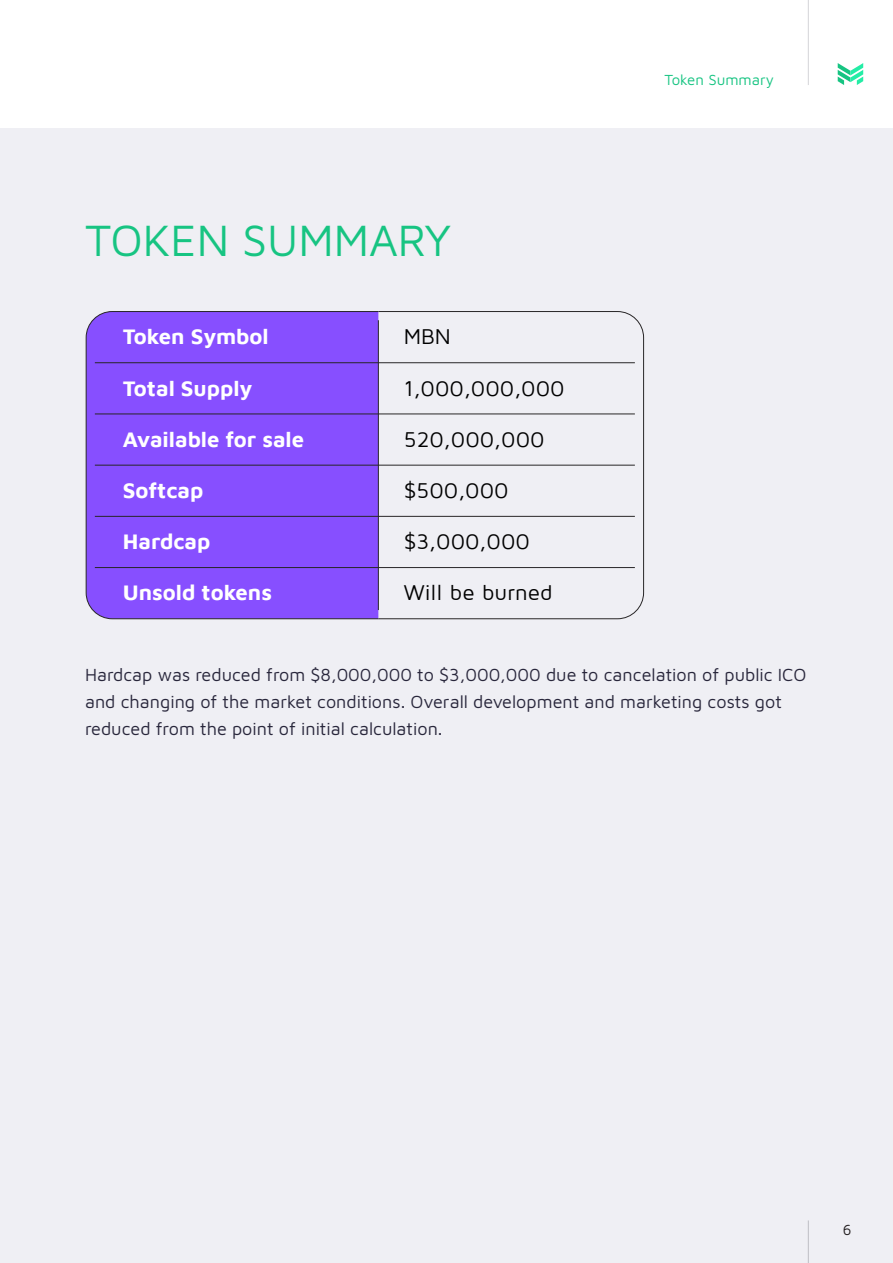
<style>
.page{position:relative;width:893px;height:1263px;background:#efeff4}
.page>*{position:absolute;margin:0;border:0;box-sizing:border-box;transform-origin:0 0}
.t1{font:45px "Maven Pro";color:#17c482}
.t2{font:700 22.05px "Maven Pro";color:#fff}
.t3{font:22.05px "Maven Pro";color:#000}
.t4{font:18px/27px "Maven Pro";color:#28263b}
.t5{font:15px "Maven Pro";color:#17c482}
.t6{font:15px "Maven Pro";color:#231f20}
</style>
<div class="page">
<div style="left:0;top:0;width:893px;height:128px;background:#fff"></div>
<svg style="left:838px;top:63px;width:25px;height:22px"></svg>
<hr style="left:808px;top:0;width:1px;height:85px;background:#d4d4d8">
<hr style="left:808px;top:1220px;width:1px;height:43px;background:#bebec4">
<svg style="left:379px;top:311px;width:265px;height:309px"></svg>
<div style="left:85px;top:311px;width:294px;height:309px;background:#874fff"></div>
<h1 class="t1" style="left:85px;top:210px;width:368px">TOKEN SUMMARY</h1>
<p class="t2" style="left:123px;top:321px;width:147px">Token Symbol</p>
<p class="t2" style="left:123px;top:372px;width:131px">Total Supply</p>
<p class="t2" style="left:123px;top:424px;width:183px">Available for sale</p>
<p class="t2" style="left:123px;top:475px;width:82px">Softcap</p>
<p class="t2" style="left:123px;top:526px;width:89px">Hardcap</p>
<p class="t2" style="left:123px;top:577px;width:151px">Unsold tokens</p>
<p class="t3" style="left:404px;top:325px;width:49px">MBN</p>
<p class="t3" style="left:404px;top:377px;width:162px">1,000,000,000</p>
<p class="t3" style="left:404px;top:428px;width:142px">520,000,000</p>
<p class="t3" style="left:404px;top:479px;width:106px">$500,000</p>
<p class="t3" style="left:404px;top:530px;width:128px">$3,000,000</p>
<p class="t3" style="left:404px;top:581px;width:150px">Will be burned</p>
<p class="t5" style="left:664px;top:70px;width:111px">Token Summary</p>
<p class="t4" style="left:85px;top:660px;width:723px">Hardcap was reduced from $8,000,000 to $3,000,000 due to cancelation of public ICO and changing of the market conditions. Overall development and marketing costs got reduced from the point of initial calculation.</p>
<p class="t6" style="left:843px;top:1219px;width:10px">6</p>
</div>
